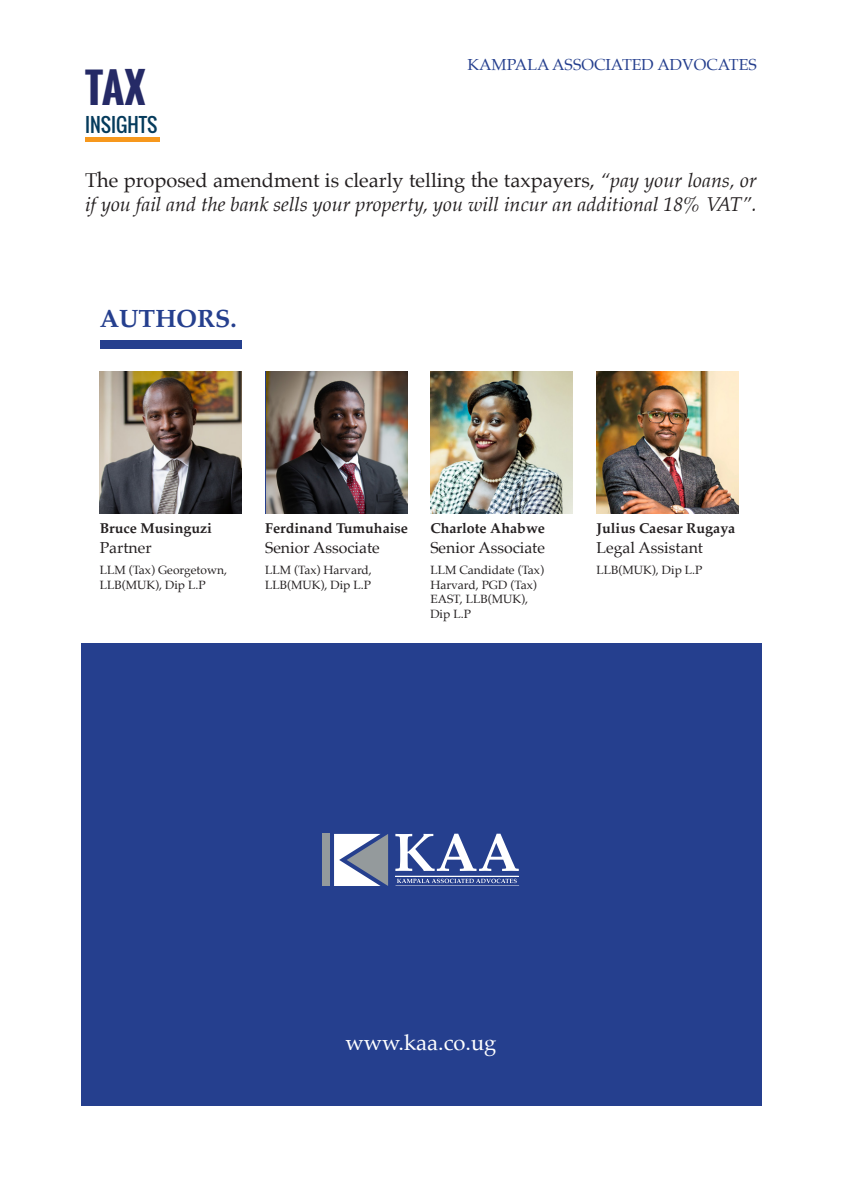
<style>
.page{position:relative;width:842px;height:1191px;background:#fff}
.page>*{position:absolute;margin:0;border:0;box-sizing:border-box;transform-origin:0 0}
.t1{font:700 40.6px "Oswald";color:#252a66}
.t2{font:700 25px "Palatino";color:#253f8e}
.t3{font:22px "Palatino";color:#fff}
.t4{font:italic 20px/24px "Palatino";color:#231f20}
.t5{font:19.2px "Oswald";color:#053b5c}
.t6{font:16px "Palatino";color:#253f8e}
.t7{font:15.8px "Palatino";color:#231f20}
.t8{font:700 14.2px "Palatino";color:#231f20}
.t9{font:12px/14.4px "Palatino";color:#231f20}
.s1{font-style:normal}
</style>
<div class="page">
<div style="left:100px;top:340px;width:142px;height:9px;background:#253f8e"></div>
<img style="left:100px;top:371px;width:142px;height:142px">
<img style="left:266px;top:371px;width:141px;height:142px">
<img style="left:430px;top:371px;width:142px;height:142px">
<img style="left:596px;top:371px;width:143px;height:142px">
<div style="left:81px;top:643px;width:680px;height:463px;background:#253f8e"></div>
<div style="left:323px;top:834px;width:7px;height:52px;background:#949a9c"></div>
<svg style="left:334px;top:834px;width:54px;height:52px"></svg>
<svg style="left:395px;top:833px;width:124px;height:53px"></svg>
<hr style="left:85px;top:137px;width:75px;height:4px;background:#f7981d">
<h1 class="t1" style="left:85px;top:57px;width:62px">TAX</h1>
<p class="t5" style="left:85px;top:110px;width:74px">INSIGHTS</p>
<p class="t6" style="left:468px;top:51px;width:291px">KAMPALA ASSOCIATED ADVOCATES</p>
<p class="t4" style="left:85px;top:167px;width:673px"><span class="s1">The proposed amendment is clearly telling the taxpayers,</span> “pay your loans, or if you fail and the bank sells your property, you will incur an additional 18% VAT”.</p>
<p class="t2" style="left:100px;top:297px;width:138px">AUTHORS.</p>
<p class="t8" style="left:100px;top:515px;width:114px">Bruce Musinguzi</p>
<p class="t7" style="left:100px;top:535px;width:53px">Partner</p>
<p class="t9" style="left:100px;top:563px;width:129px">LLM (Tax) Georgetown,<br>LLB(MUK), Dip L.P</p>
<p class="t8" style="left:265px;top:515px;width:144px">Ferdinand Tumuhaise</p>
<p class="t7" style="left:265px;top:535px;width:116px">Senior Associate</p>
<p class="t9" style="left:265px;top:563px;width:108px">LLM (Tax) Harvard,<br>LLB(MUK), Dip L.P</p>
<p class="t8" style="left:430px;top:515px;width:116px">Charlote Ahabwe</p>
<p class="t7" style="left:430px;top:535px;width:116px">Senior Associate</p>
<p class="t8" style="left:596px;top:515px;width:140px">Julius Caesar Rugaya</p>
<p class="t7" style="left:596px;top:535px;width:108px">Legal Assistant</p>
<p class="t9" style="left:430px;top:563px;width:115px">LLM Candidate (Tax)</p>
<p class="t9" style="left:596px;top:563px;width:107px">LLB(MUK), Dip L.P</p>
<p class="t9" style="left:430px;top:577px;width:108px">Harvard, PGD (Tax)<br>EAST, LLB(MUK),<br>Dip L.P</p>
<p class="t3" style="left:345px;top:1023px;width:153px">www.kaa.co.ug</p>
</div>
